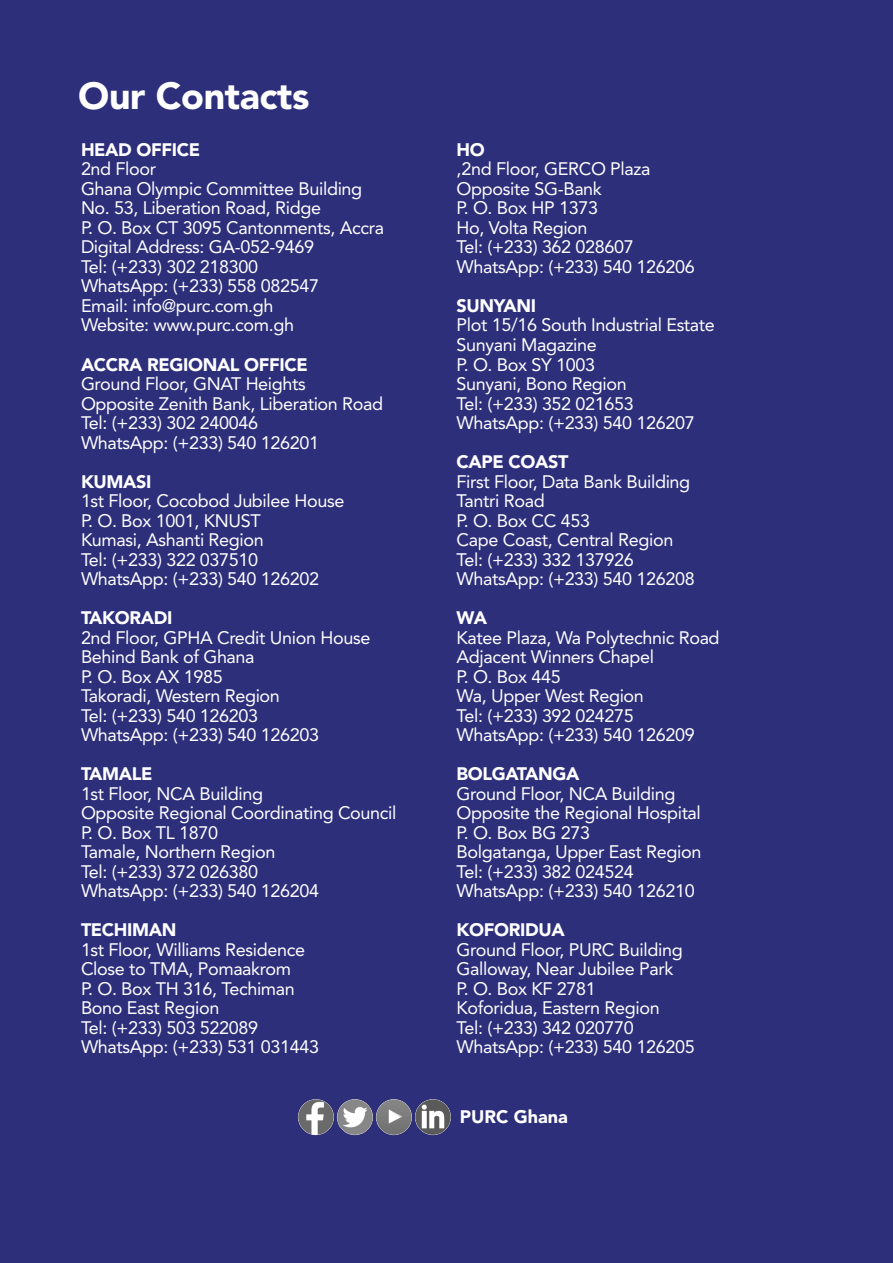
<style>
.page{position:relative;width:893px;height:1263px;background:#2d2f7b}
.page>*{position:absolute;margin:0;border:0;box-sizing:border-box;transform-origin:0 0}
.Headline{font:900 37.5px "Avenir LT Std";letter-spacing:-.01em;color:#fff}
.Copy__White{font:18px "Avenir LT Std";letter-spacing:-.02em;color:#fff}
.Copy__White-2{font:900 18px "Avenir LT Std";letter-spacing:-.02em;color:#fff}
.Table_Copy_2{font:900 18px "Avenir LT Std";color:#fff}
</style>
<div class="page">
<img style="left:297px;top:1099px;width:154px;height:37px">
<p class="Headline" style="left:78px;top:74px;width:233px">Our Contacts</p>
<p class="Copy__White-2" style="left:81px;top:139px;width:121px">HEAD OFFICE</p>
<p class="Copy__White" style="left:81px;top:159px;width:77px">2nd Floor</p>
<p class="Copy__White" style="left:81px;top:178px;width:283px">Ghana Olympic Committee Building</p>
<p class="Copy__White" style="left:81px;top:198px;width:242px">No. 53, Liberation Road, Ridge</p>
<p class="Copy__White" style="left:81px;top:217px;width:305px">P. O. Box CT 3095 Cantonments, Accra</p>
<p class="Copy__White" style="left:81px;top:237px;width:235px">Digital Address: GA-052-9469</p>
<p class="Copy__White" style="left:81px;top:256px;width:179px">Tel: (+233) 302 218300</p>
<p class="Copy__White" style="left:81px;top:276px;width:240px">WhatsApp: (+233) 558 082547</p>
<p class="Copy__White" style="left:81px;top:295px;width:194px">Email: info@purc.com.gh</p>
<p class="Copy__White" style="left:81px;top:315px;width:214px">Website: www.purc.com.gh</p>
<p class="Copy__White-2" style="left:81px;top:353px;width:228px">ACCRA REGIONAL OFFICE</p>
<p class="Copy__White" style="left:81px;top:373px;width:226px">Ground Floor, GNAT Heights</p>
<p class="Copy__White" style="left:81px;top:393px;width:304px">Opposite Zenith Bank, Liberation Road</p>
<p class="Copy__White" style="left:81px;top:412px;width:179px">Tel: (+233) 302 240046</p>
<p class="Copy__White" style="left:81px;top:432px;width:240px">WhatsApp: (+233) 540 126201</p>
<p class="Copy__White-2" style="left:81px;top:470px;width:72px">KUMASI</p>
<p class="Copy__White" style="left:81px;top:490px;width:265px">1st Floor, Cocobod Jubilee House</p>
<p class="Copy__White" style="left:81px;top:510px;width:181px">P. O. Box 1001, KNUST</p>
<p class="Copy__White" style="left:81px;top:529px;width:184px">Kumasi, Ashanti Region</p>
<p class="Copy__White" style="left:81px;top:549px;width:179px">Tel: (+233) 322 037510</p>
<p class="Copy__White" style="left:81px;top:568px;width:240px">WhatsApp: (+233) 540 126202</p>
<p class="Copy__White-2" style="left:81px;top:607px;width:93px">TAKORADI</p>
<p class="Copy__White" style="left:81px;top:627px;width:291px">2nd Floor, GPHA Credit Union House</p>
<p class="Copy__White" style="left:81px;top:646px;width:175px">Behind Bank of Ghana</p>
<p class="Copy__White" style="left:81px;top:666px;width:143px">P. O. Box AX 1985</p>
<p class="Copy__White" style="left:81px;top:685px;width:200px">Takoradi, Western Region</p>
<p class="Copy__White" style="left:81px;top:705px;width:179px">Tel: (+233) 540 126203</p>
<p class="Copy__White" style="left:81px;top:724px;width:240px">WhatsApp: (+233) 540 126203</p>
<p class="Copy__White-2" style="left:81px;top:763px;width:73px">TAMALE</p>
<p class="Copy__White" style="left:81px;top:783px;width:184px">1st Floor, NCA Building</p>
<p class="Copy__White" style="left:81px;top:802px;width:317px">Opposite Regional Coordinating Council</p>
<p class="Copy__White" style="left:81px;top:822px;width:139px">P. O. Box TL 1870</p>
<p class="Copy__White" style="left:81px;top:841px;width:196px">Tamale, Northern Region</p>
<p class="Copy__White" style="left:81px;top:861px;width:179px">Tel: (+233) 372 026380</p>
<p class="Copy__White" style="left:81px;top:880px;width:240px">WhatsApp: (+233) 540 126204</p>
<p class="Copy__White-2" style="left:81px;top:919px;width:97px">TECHIMAN</p>
<p class="Copy__White" style="left:81px;top:939px;width:225px">1st Floor, Williams Residence</p>
<p class="Copy__White" style="left:81px;top:958px;width:212px">Close to TMA, Pomaakrom</p>
<p class="Copy__White" style="left:81px;top:978px;width:215px">P. O. Box TH 316, Techiman</p>
<p class="Copy__White" style="left:81px;top:997px;width:140px">Bono East Region</p>
<p class="Copy__White" style="left:81px;top:1017px;width:179px">Tel: (+233) 503 522089</p>
<p class="Copy__White" style="left:81px;top:1036px;width:240px">WhatsApp: (+233) 531 031443</p>
<p class="Copy__White-2" style="left:457px;top:139px;width:30px">HO</p>
<p class="Copy__White" style="left:457px;top:159px;width:195px">,2nd Floor, GERCO Plaza</p>
<p class="Copy__White" style="left:457px;top:178px;width:147px">Opposite SG-Bank</p>
<p class="Copy__White" style="left:457px;top:198px;width:143px">P. O. Box HP 1373</p>
<p class="Copy__White" style="left:457px;top:217px;width:133px">Ho, Volta Region</p>
<p class="Copy__White" style="left:457px;top:237px;width:179px">Tel: (+233) 362 028607</p>
<p class="Copy__White" style="left:457px;top:256px;width:240px">WhatsApp: (+233) 540 126206</p>
<p class="Copy__White-2" style="left:457px;top:295px;width:81px">SUNYANI</p>
<p class="Copy__White" style="left:457px;top:315px;width:260px">Plot 15/16 South Industrial Estate</p>
<p class="Copy__White" style="left:457px;top:334px;width:142px">Sunyani Magazine</p>
<p class="Copy__White" style="left:457px;top:354px;width:140px">P. O. Box SY 1003</p>
<p class="Copy__White" style="left:457px;top:373px;width:172px">Sunyani, Bono Region</p>
<p class="Copy__White" style="left:457px;top:393px;width:179px">Tel: (+233) 352 021653</p>
<p class="Copy__White" style="left:457px;top:412px;width:240px">WhatsApp: (+233) 540 126207</p>
<p class="Copy__White-2" style="left:457px;top:451px;width:113px">CAPE COAST</p>
<p class="Copy__White" style="left:457px;top:471px;width:235px">First Floor, Data Bank Building</p>
<p class="Copy__White" style="left:457px;top:490px;width:90px">Tantri Road</p>
<p class="Copy__White" style="left:457px;top:510px;width:135px">P. O. Box CC 453</p>
<p class="Copy__White" style="left:457px;top:529px;width:218px">Cape Coast, Central Region</p>
<p class="Copy__White" style="left:457px;top:549px;width:179px">Tel: (+233) 332 137926</p>
<p class="Copy__White" style="left:457px;top:568px;width:240px">WhatsApp: (+233) 540 126208</p>
<p class="Copy__White-2" style="left:457px;top:607px;width:32px">WA</p>
<p class="Copy__White" style="left:457px;top:627px;width:264px">Katee Plaza, Wa Polytechnic Road</p>
<p class="Copy__White" style="left:457px;top:646px;width:199px">Adjacent Winners Chapel</p>
<p class="Copy__White" style="left:457px;top:666px;width:106px">P. O. Box 445</p>
<p class="Copy__White" style="left:457px;top:685px;width:189px">Wa, Upper West Region</p>
<p class="Copy__White" style="left:457px;top:705px;width:179px">Tel: (+233) 392 024275</p>
<p class="Copy__White" style="left:457px;top:724px;width:240px">WhatsApp: (+233) 540 126209</p>
<p class="Copy__White-2" style="left:457px;top:763px;width:124px">BOLGATANGA</p>
<p class="Copy__White" style="left:457px;top:783px;width:220px">Ground Floor, NCA Building</p>
<p class="Copy__White" style="left:457px;top:802px;width:246px">Opposite the Regional Hospital</p>
<p class="Copy__White" style="left:457px;top:822px;width:135px">P. O. Box BG 273</p>
<p class="Copy__White" style="left:457px;top:841px;width:246px">Bolgatanga, Upper East Region</p>
<p class="Copy__White" style="left:457px;top:861px;width:179px">Tel: (+233) 382 024524</p>
<p class="Copy__White" style="left:457px;top:880px;width:240px">WhatsApp: (+233) 540 126210</p>
<p class="Copy__White-2" style="left:457px;top:919px;width:110px">KOFORIDUA</p>
<p class="Copy__White" style="left:457px;top:939px;width:228px">Ground Floor, PURC Building</p>
<p class="Copy__White" style="left:457px;top:958px;width:218px">Galloway, Near Jubilee Park</p>
<p class="Copy__White" style="left:457px;top:978px;width:141px">P. O. Box KF 2781</p>
<p class="Copy__White" style="left:457px;top:997px;width:205px">Koforidua, Eastern Region</p>
<p class="Copy__White" style="left:457px;top:1017px;width:179px">Tel: (+233) 342 020770</p>
<p class="Copy__White" style="left:457px;top:1036px;width:240px">WhatsApp: (+233) 540 126205</p>
<p class="Table_Copy_2" style="left:460px;top:1106px;width:110px">PURC Ghana</p>
</div>
